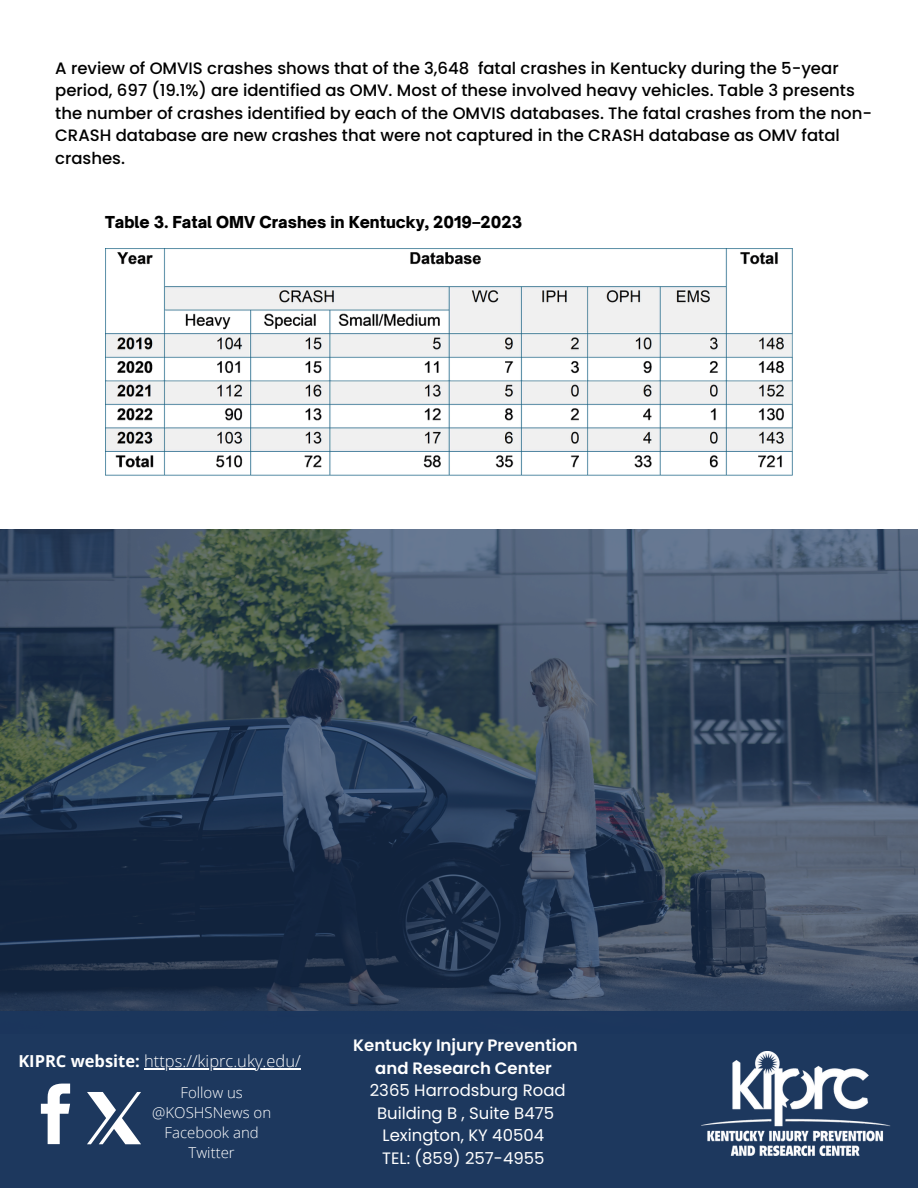
<style>
.page{position:relative;width:918px;height:1188px;background:#fff}
.page>*{position:absolute;margin:0;border:0;box-sizing:border-box;transform-origin:0 0}
.t1{font:500 16.5px/22.5px "Poppins";color:#000}
.t2{font:16.5px/22.5px "Poppins";color:#fff;text-align:center}
.t3{font:600 16.5px/22.5px "Poppins";color:#fff;text-align:center}
.t4{font:300 16.5px "Open Sans";color:#fff}
.t5{font:900 15.75px "Open Sauce One";color:#000}
.t6{font:300 15px/20.2px "Open Sans";color:#fff;text-align:center}
.s1{font-weight:700}
</style>
<div class="page">
<svg style="left:0;top:529px;width:917px;height:482px;background:#36485c"></svg>
<div style="left:0;top:1011px;width:918px;height:177px;background:#1b365d"></div>
<img style="left:701px;top:1052px;width:190px;height:103px">
<img style="left:105px;top:249px;width:688px;height:227px">
<svg style="left:87px;top:1092px;width:54px;height:52px"></svg>
<svg style="left:41px;top:1084px;width:29px;height:60px"></svg>
<hr style="left:144px;top:1069px;width:157px;height:1px;background:#fff">
<p class="t1" style="left:55px;top:57px;width:818px">A review of OMVIS crashes shows that of the 3,648 fatal crashes in Kentucky during the 5-year period, 697 (19.1%) are identified as OMV. Most of these involved heavy vehicles. Table 3 presents the number of crashes identified by each of the OMVIS databases. The fatal crashes from the non-CRASH database are new crashes that were not captured in the CRASH database as OMV fatal crashes.</p>
<p class="t5" style="left:105px;top:212px;width:419px">Table 3. Fatal OMV Crashes in Kentucky, 2019–2023</p>
<p class="t4" style="left:18px;top:1050px;width:284px"><span class="s1">KIPRC website:</span> https://kiprc.uky.edu/</p>
<p class="t6" style="left:152px;top:1082px;width:120px">Follow us @KOSHSNews on<br>Facebook and<br>Twitter</p>
<h1 class="t3" style="left:353px;top:1034px;width:226px">Kentucky Injury Prevention and Research Center</h1>
<h1 class="t2" style="left:370px;top:1079px;width:197px">2365 Harrodsburg Road<br>Building B , Suite B475</h1>
<p class="t2" style="left:383px;top:1124px;width:163px">Lexington, KY 40504</p>
<p class="t2" style="left:382px;top:1147px;width:164px">TEL: (859) 257-4955</p>
</div>
